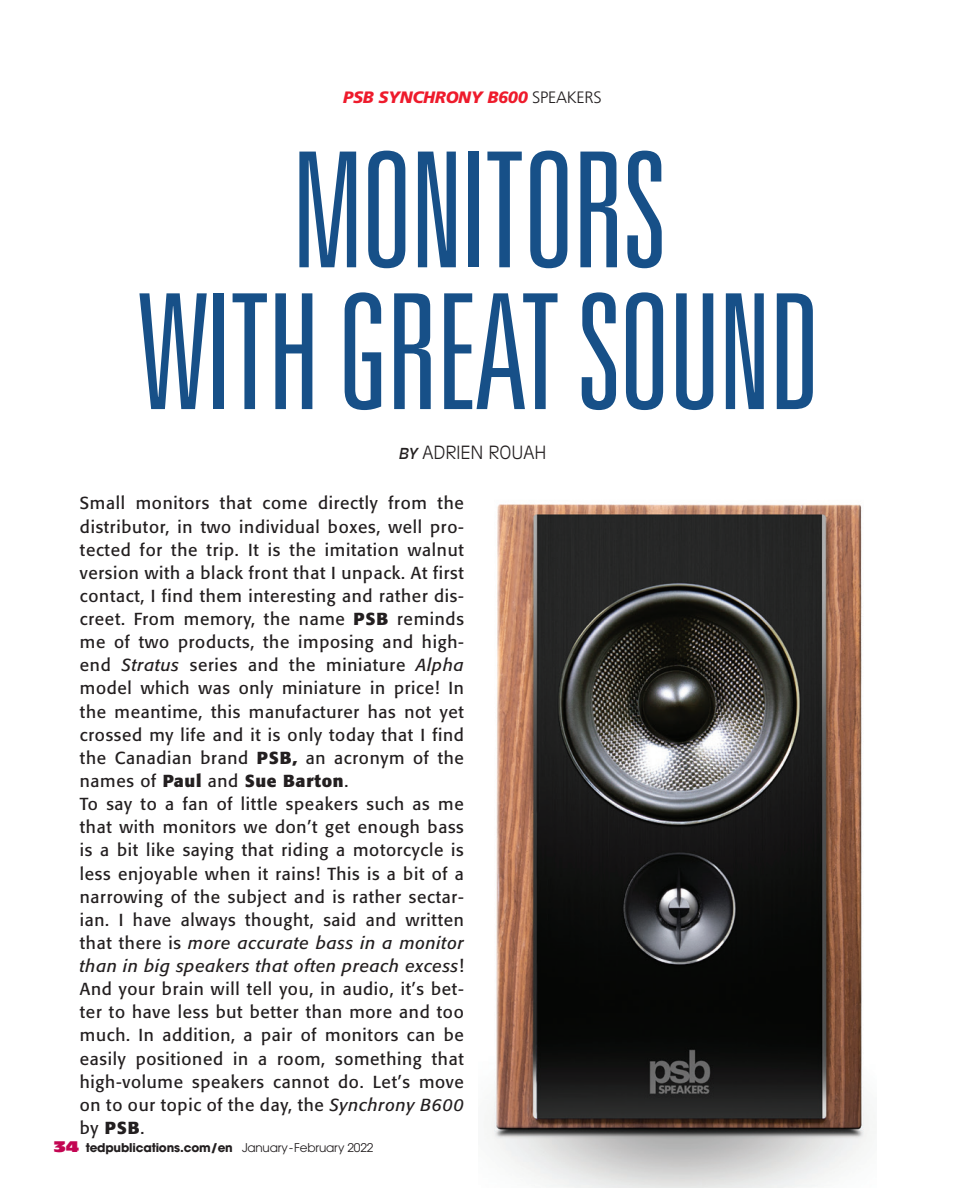
<style>
.page{position:relative;width:972px;height:1188px;background:#fff}
.page>*{position:absolute;margin:0;border:0;box-sizing:border-box;transform-origin:0 0}
.t1{font:300 ultra-condensed 160.35px/141.8px "Univers";letter-spacing:-.02em;color:#175088;text-align:center}
.t2{font:300 18px "Antique Olive";color:#231f20}
.t3{font:17.25px/23.1px "Formata";letter-spacing:.04em;color:#231f20}
.t4{font:italic 900 16.5px "Frutiger";letter-spacing:-.015em;color:#ee1b2c}
.t5{font:700 12px "Avant Garde";letter-spacing:-.015em;color:#231f20}
.s1{font-weight:300;font-style:normal;color:#231f20}
.s2{font-weight:400;font-style:italic;font-size:15px}
.s3{font-weight:700}
.s4{font-style:italic}
.s5{font-family:"Antique Olive Nord";font-weight:400;font-size:15px;color:#c30552}
.s6{font-weight:400}
</style>
<div class="page">
<img style="left:491px;top:504px;width:379px;height:684px">
<p class="t4" style="left:343px;top:87px;width:260px">PSB SYNCHRONY B600 <span class="s1">SPEAKERS</span></p>
<h1 class="t1" style="left:138px;top:136px;width:685px">MONITORS<br>WITH GREAT SOUND</h1>
<p class="t2" style="left:398px;top:442px;width:150px"><span class="s2">BY</span> ADRIEN ROUAH</p>
<p class="t3" style="left:80px;top:492px;width:386px">Small monitors that come directly from the distributor, in two individual boxes, well pro&shy;tected for the trip. It is the imitation walnut version with a black front that I unpack. At first contact, I find them interesting and rather dis&shy;creet. From memory, the name <span class="s3">PSB</span> reminds me of two products, the imposing and high&shy;end <span class="s4">Stratus</span> series and the miniature <span class="s4">Alpha </span>model which was only miniature in price! In the meantime, this manufacturer has not yet crossed my life and it is only today that I find the Canadian brand <span class="s3">PSB,</span> an acronym of the names of <span class="s3">Paul</span> and <span class="s3">Sue Barton</span>.<br>To say to a fan of little speakers such as me that with monitors we don’t get enough bass is a bit like saying that riding a motorcycle is less enjoyable when it rains! This is a bit of a narrowing of the subject and is rather sectar&shy;ian. I have always thought, said and written that there is <span class="s4">more accurate bass in a monitor than in big speakers that often preach excess</span>!<br>And your brain will tell you, in audio, it’s bet&shy;ter to have less but better than more and too much. In addition, a pair of monitors can be easily positioned in a room, something that high-volume speakers cannot do. Let’s move on to our topic of the day, the <span class="s4">Synchrony B600 </span>by <span class="s3">PSB</span>.</p>
<p class="t5" style="left:54px;top:1140px;width:321px"><span class="s5">34</span> tedpublications.com/en <span class="s6">January-February 2022</span></p>
</div>
